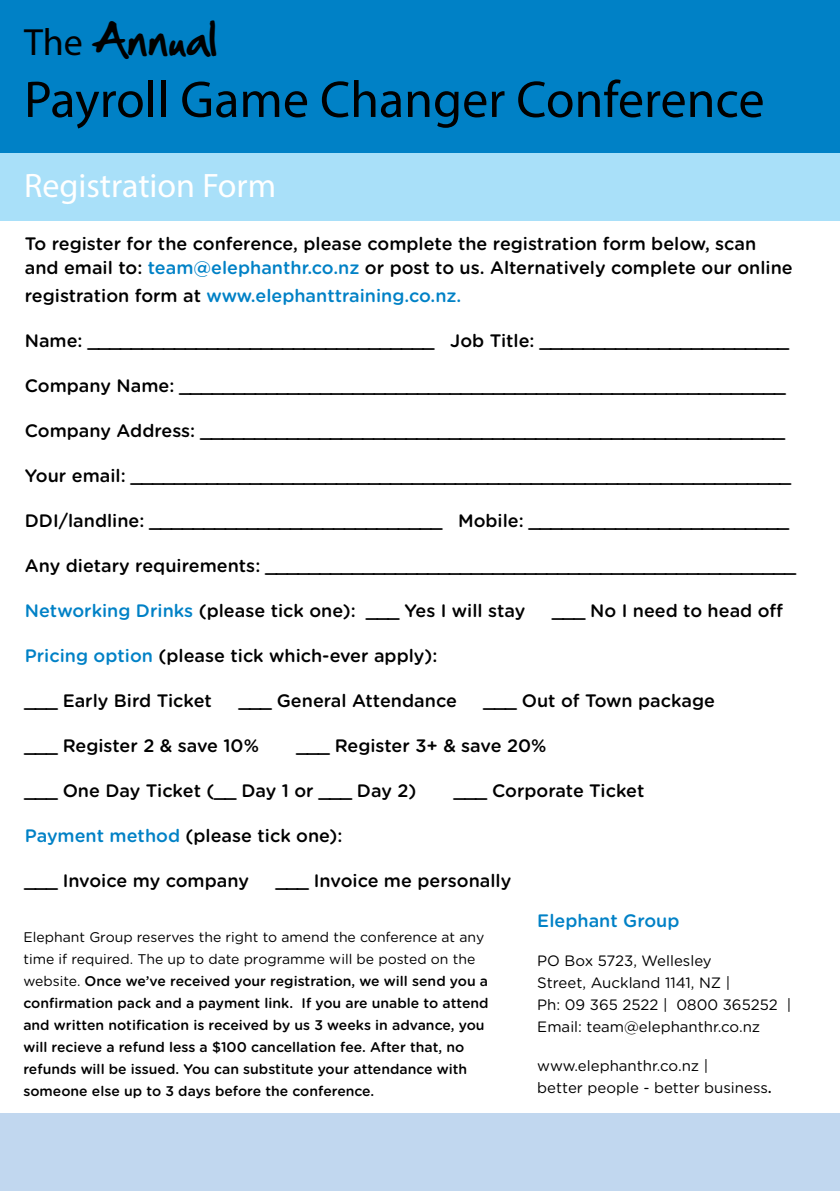
<style>
.page{position:relative;width:840px;height:1191px;background:#fff}
.page>*{position:absolute;margin:0;border:0;box-sizing:border-box;transform-origin:0 0}
.t1{font:52px "Myriad Pro";color:#000}
.t2{font:38px "Hand Of Sean";color:#000}
.t3{font:34px "Myriad Pro";color:#fff}
.t4{font:500 18px/24px "Gotham Rounded";color:#000}
.t5{font:500 18px "Gotham Rounded";color:#0081c6}
.t6{font:15px/22px "Gotham Rounded";color:#000}
.t7{font:500 14px/22px "Gotham Rounded";color:#000}
.s1{font-family:"Myriad Pro"}
.s2{color:#0081c6}
.s3{color:#000}
.s4{font-weight:400}
.s5{font-weight:500}
</style>
<div class="page">
<div style="left:0;top:0;width:839px;height:154px;background:#0081c6"></div>
<div style="left:0;top:153px;width:839px;height:68px;background:#a9e0f9"></div>
<div style="left:0;top:1113px;width:839px;height:78px;background:#c1d7ef"></div>
<h2 class="t2" style="left:24px;top:5px;width:194px"><span class="s1">The</span> Annual</h2>
<h1 class="t1" style="left:24px;top:67px;width:741px">Payroll Game Changer Conference</h1>
<h3 class="t3" style="left:24px;top:165px;width:253px">Registration Form</h3>
<p class="t4" style="left:25px;top:231px;width:769px">To register for the conference, please complete the registration form below, scan and email to: <span class="s2">team@elephanthr.co.nz</span> or post to us. Alternatively complete our online</p>
<p class="t5" style="left:25px;top:283px;width:438px"><span class="s3">registration form at</span> www.elephanttraining.co.nz.</p>
<p class="t4" style="left:25px;top:328px;width:765px">Name: ________________________________ Job Title: _______________________</p>
<p class="t4" style="left:25px;top:373px;width:761px">Company Name: ________________________________________________________</p>
<p class="t4" style="left:25px;top:418px;width:760px">Company Address: ______________________________________________________</p>
<p class="t4" style="left:25px;top:463px;width:766px">Your email: _____________________________________________________________</p>
<p class="t4" style="left:25px;top:508px;width:765px">DDI/landline: ___________________________ Mobile: ________________________</p>
<p class="t4" style="left:25px;top:553px;width:771px">Any dietary requirements: _________________________________________________</p>
<p class="t4" style="left:25px;top:598px;width:501px"><span class="s2">Networking Drinks</span> (please tick one): ___ Yes I will stay</p>
<p class="t4" style="left:552px;top:598px;width:232px">___ No I need to head off</p>
<p class="t4" style="left:25px;top:643px;width:414px"><span class="s2">Pricing option</span> (please tick which-ever apply):</p>
<p class="t4" style="left:25px;top:688px;width:188px">___ Early Bird Ticket</p>
<p class="t4" style="left:239px;top:688px;width:219px">___ General Attendance</p>
<p class="t4" style="left:483px;top:688px;width:232px">___ Out of Town package</p>
<p class="t4" style="left:25px;top:733px;width:235px">___ Register 2 &amp; save 10%</p>
<p class="t4" style="left:297px;top:733px;width:251px">___ Register 3+ &amp; save 20%</p>
<p class="t4" style="left:25px;top:778px;width:393px">___ One Day Ticket (__ Day 1 or ___ Day 2)</p>
<p class="t4" style="left:454px;top:778px;width:192px">___ Corporate Ticket</p>
<p class="t4" style="left:25px;top:823px;width:319px"><span class="s2">Payment method</span> (please tick one):</p>
<p class="t4" style="left:25px;top:868px;width:225px">___ Invoice my company</p>
<p class="t4" style="left:276px;top:868px;width:237px">___ Invoice me personally</p>
<p class="t7" style="left:23px;top:925px;width:466px"><span class="s4">Elephant Group reserves the right to amend the conference at any time if required. The up to date programme will be posted on the website.</span> Once we’ve received your registration, we will send you a confirmation pack and a payment link. If you are unable to attend and written notification is received by us 3 weeks in advance, you will recieve a refund less a $100 cancellation fee. After that, no refunds will be issued. You can substitute your attendance with someone else up to 3 days before the conference.</p>
<p class="t5" style="left:537px;top:907px;width:144px">Elephant Group</p>
<p class="t6" style="left:537px;top:948px;width:255px">PO Box 5723, Wellesley<br>Street, Auckland 1141, NZ |<br>Ph: 09 365 2522 | 0800 365252 |<br>Email: team@elephanthr.co.nz</p>
<p class="t6" style="left:537px;top:1053px;width:236px">www.elephanthr.co.nz |<br>better people - better business<span class="s5">.</span></p>
</div>
